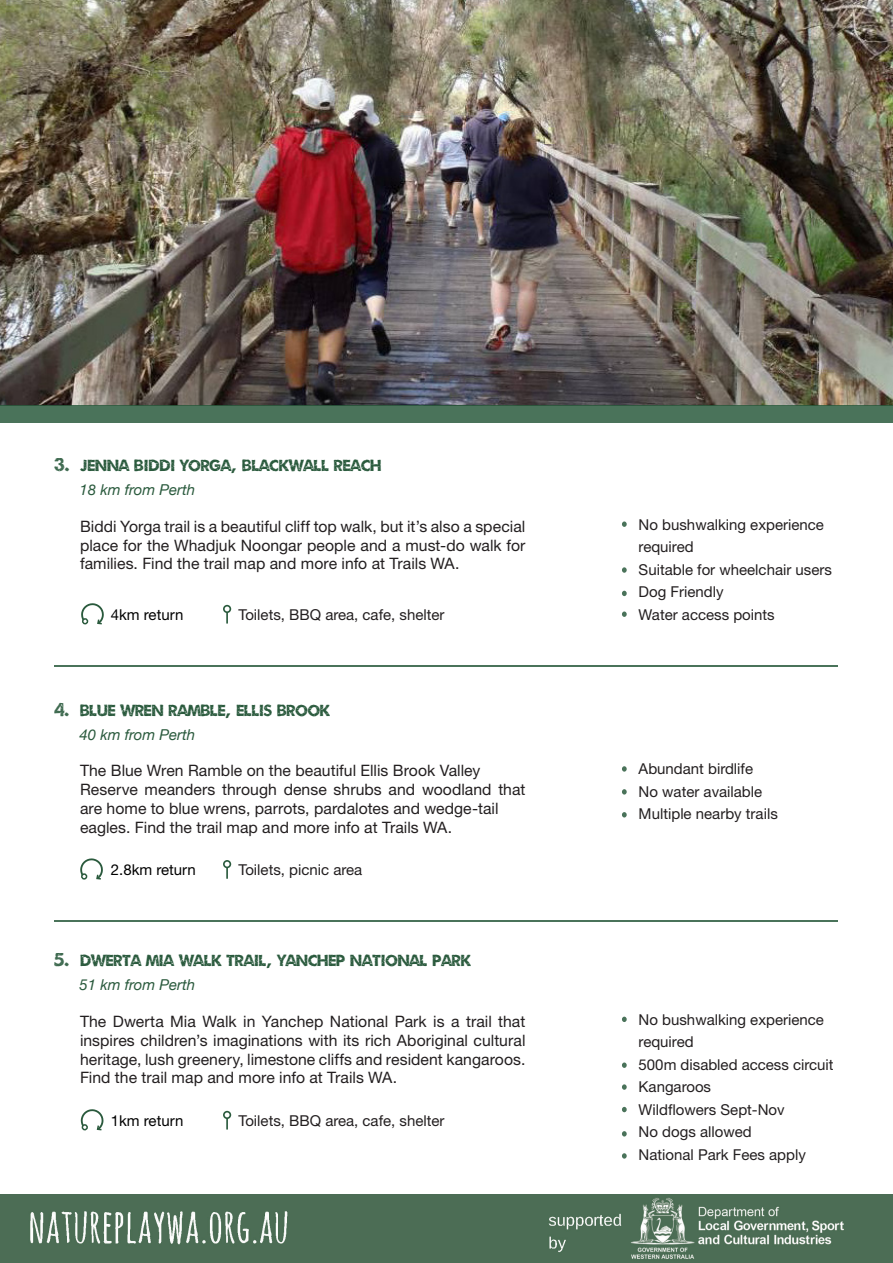
<style>
.page{position:relative;width:893px;height:1263px;background:#fff}
.page>*{position:absolute;margin:0;border:0;box-sizing:border-box;transform-origin:0 0}
.t1{font:21px "Umbrage";color:#2a5a3d}
.t2{font:18px "Umbrage";color:#2a5a3d}
.t3{font:15.75px/18.9px "Helvetica Neue LT Std";color:#231f20;text-align:justify}
.t4{font:15px/22.5px "Helvetica Neue LT Std";color:#231f20}
.t5{font:italic 15px "Helvetica Neue";color:#2a5a3d}
.t6{font:15px "Helvetica Neue LT Std";color:#000}
</style>
<div class="page">
<img style="left:0;top:0;width:893px;height:405px">
<img style="left:0;top:1194px;width:893px;height:69px">
<svg style="left:622px;top:521px;width:5px;height:6px"></svg>
<svg style="left:622px;top:567px;width:5px;height:6px"></svg>
<svg style="left:622px;top:591px;width:5px;height:5px"></svg>
<svg style="left:622px;top:611px;width:5px;height:6px"></svg>
<div style="left:223px;top:605px;width:8px;height:8px;border:2px solid #2a5a3d;border-radius:50%"></div>
<svg style="left:226px;top:612px;width:2px;height:11px"></svg>
<svg style="left:54px;top:920px;width:783px;height:1px"></svg>
<svg style="left:54px;top:666px;width:783px;height:1px"></svg>
<div style="left:0;top:405px;width:893px;height:18px;background:#4a735a"></div>
<svg style="left:622px;top:1017px;width:5px;height:5px"></svg>
<svg style="left:622px;top:1062px;width:5px;height:6px"></svg>
<svg style="left:622px;top:1084px;width:5px;height:6px"></svg>
<svg style="left:622px;top:1107px;width:5px;height:5px"></svg>
<svg style="left:622px;top:1131px;width:5px;height:5px"></svg>
<svg style="left:622px;top:1153px;width:5px;height:6px"></svg>
<div style="left:223px;top:1111px;width:8px;height:8px;border:2px solid #2a5a3d;border-radius:50%"></div>
<svg style="left:226px;top:1118px;width:2px;height:11px"></svg>
<svg style="left:622px;top:766px;width:5px;height:6px"></svg>
<svg style="left:622px;top:812px;width:5px;height:5px"></svg>
<svg style="left:622px;top:789px;width:5px;height:5px"></svg>
<div style="left:223px;top:860px;width:8px;height:8px;border:2px solid #2a5a3d;border-radius:50%"></div>
<svg style="left:226px;top:867px;width:2px;height:12px"></svg>
<svg style="left:80px;top:858px;width:23px;height:22px"></svg>
<div style="left:81px;top:873px;width:6px;height:7px;border:1px solid #2a5a3d;border-radius:50%"></div>
<svg style="left:80px;top:1109px;width:24px;height:22px"></svg>
<div style="left:81px;top:1124px;width:7px;height:6px;border:1px solid #2a5a3d;border-radius:50%"></div>
<svg style="left:81px;top:603px;width:23px;height:22px"></svg>
<h1 class="t1" style="left:54px;top:453px;width:18px">3.</h1>
<p class="t2" style="left:80px;top:455px;width:303px">JENNA BIDDI YORGA, BLACKWALL REACH</p>
<p class="t5" style="left:80px;top:481px;width:117px">18 km from Perth</p>
<p class="t3" style="left:80px;top:516px;width:447px">Biddi Yorga trail is a beautiful cliff top walk, but it’s also a special place for the Whadjuk Noongar people and a must-do walk for families. Find the trail map and more info at Trails WA.</p>
<p class="t6" style="left:111px;top:605px;width:74px">4km return</p>
<p class="t4" style="left:238px;top:603px;width:208px">Toilets, BBQ area, cafe, shelter</p>
<p class="t4" style="left:639px;top:513px;width:187px">No bushwalking experience required</p>
<p class="t4" style="left:639px;top:558px;width:195px">Suitable for wheelchair users</p>
<p class="t4" style="left:639px;top:580px;width:87px">Dog Friendly</p>
<p class="t4" style="left:639px;top:603px;width:138px">Water access points</p>
<h1 class="t1" style="left:54px;top:698px;width:18px">4.</h1>
<p class="t2" style="left:80px;top:700px;width:251px">BLUE WREN RAMBLE, ELLIS BROOK</p>
<p class="t5" style="left:80px;top:725px;width:117px">40 km from Perth</p>
<p class="t3" style="left:80px;top:761px;width:402px">The Blue Wren Ramble on the beautiful Ellis Brook Valley</p>
<p class="t3" style="left:80px;top:780px;width:447px">Reserve meanders through dense shrubs and woodland that are home to blue wrens, parrots, pardalotes and wedge-tail</p>
<p class="t3" style="left:80px;top:818px;width:374px">eagles. Find the trail map and more info at Trails WA.</p>
<p class="t6" style="left:111px;top:861px;width:87px">2.8km return</p>
<p class="t4" style="left:238px;top:858px;width:125px">Toilets, picnic area</p>
<p class="t4" style="left:639px;top:757px;width:116px">Abundant birdlife</p>
<p class="t4" style="left:639px;top:780px;width:125px">No water available</p>
<p class="t4" style="left:639px;top:802px;width:141px">Multiple nearby trails</p>
<h1 class="t1" style="left:54px;top:948px;width:17px">5.</h1>
<p class="t2" style="left:80px;top:950px;width:392px">DWERTA MIA WALK TRAIL, YANCHEP NATIONAL PARK</p>
<p class="t5" style="left:80px;top:976px;width:117px">51 km from Perth</p>
<p class="t3" style="left:80px;top:1011px;width:447px">The Dwerta Mia Walk in Yanchep National Park is a trail that inspires children’s imaginations with its rich Aboriginal cultural heritage, lush greenery, limestone cliffs and resident kangaroos.<br>Find the trail map and more info at Trails WA.</p>
<p class="t6" style="left:111px;top:1111px;width:74px">1km return</p>
<p class="t4" style="left:238px;top:1109px;width:208px">Toilets, BBQ area, cafe, shelter</p>
<p class="t4" style="left:639px;top:1008px;width:187px">No bushwalking experience required</p>
<p class="t4" style="left:639px;top:1053px;width:197px">500m disabled access circuit</p>
<p class="t4" style="left:639px;top:1075px;width:74px">Kangaroos</p>
<p class="t4" style="left:639px;top:1098px;width:148px">Wildflowers Sept-Nov</p>
<p class="t4" style="left:639px;top:1120px;width:115px">No dogs allowed</p>
<p class="t4" style="left:639px;top:1143px;width:169px">National Park Fees apply</p>
</div>
